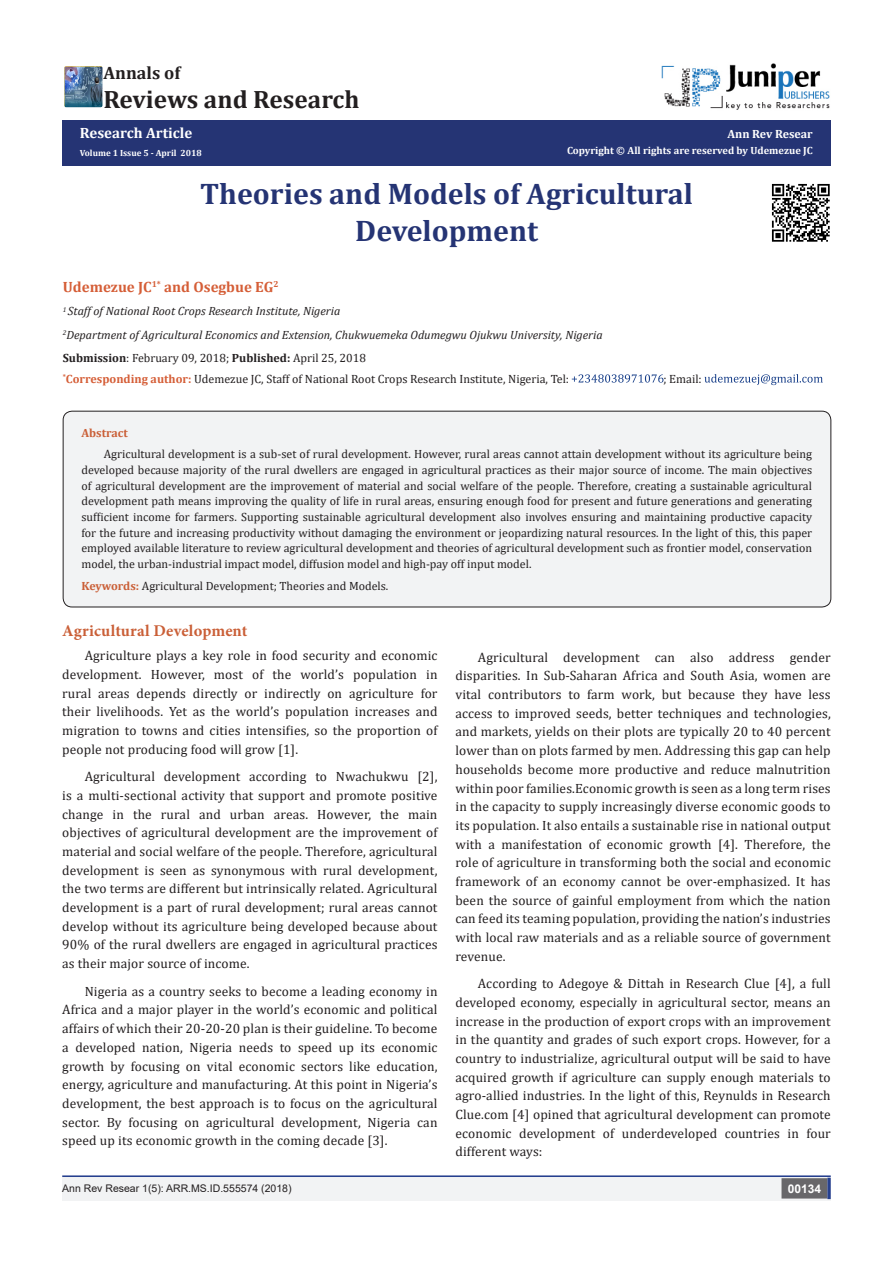
<style>
.page{position:relative;width:893px;height:1263px;background:#fff}
.page>*{position:absolute;margin:0;border:0;box-sizing:border-box;transform-origin:0 0}
.t1{font:700 29.85px "Cambria";color:#253474}
.t2{font:700 25.2px "Cambria";color:#231f20}
.t3{font:700 18px "Cambria";color:#231f20}
.t4{font:700 16.5px "Minion Pro";letter-spacing:.01em;color:#ca5f37}
.t5{font:700 15px "Cambria";color:#d55e37}
.t6{font:700 15px "Cambria";color:#fff}
.t7{font:13.5px/18.8px "Cambria";letter-spacing:.01em;color:#231f20;text-align:justify}
.t8{font:12px/15.8px "Cambria";color:#231f20;text-align:justify}
.t9{font:italic 12px "Cambria";color:#231f20}
.t10{font:700 12px "Cambria";color:#fff}
.t11{font:700 12px "Cambria";color:#ca5f37}
.t12{font:700 12px "Arial";color:#fff}
.t13{font:700 10.5px "Cambria";color:#fff}
.t14{font:10.5px "Arial";color:#231f20}
.t15{font:700 9px "Cambria";color:#fff}
.s1{font-weight:700}
.s2{font-weight:700;color:#d55e37}
.s3{font-weight:700;color:#ca5f37}
</style>
<div class="page">
<div style="left:62px;top:120px;width:768px;height:45px;background:#253474"></div>
<div style="left:472px;top:120px;width:359px;height:45px;background:#253474"></div>
<svg style="left:572px;top:374px;width:91px;height:9px"></svg>
<svg style="left:704px;top:374px;width:119px;height:11px"></svg>
<hr style="left:62px;top:1175px;width:769px;height:1px;background:#253f8e">
<div style="left:62px;top:1176px;width:441px;height:25px;background:#f2f3f4"></div>
<div style="left:503px;top:1176px;width:328px;height:25px;background:#f2f3f4"></div>
<div style="left:782px;top:1179px;width:45px;height:19px;background:#68676a"></div>
<div style="left:781px;top:1178px;width:46px;height:20px;border:2px solid #68676a"></div>
<svg style="left:827px;top:1178px;width:4px;height:21px"></svg>
<hr style="left:62px;top:1176px;width:769px;height:1px;background:#253f8e">
<div style="left:63px;top:411px;width:768px;height:196px;background:#f2f3f4;border-radius:9px"></div>
<div style="left:63px;top:411px;width:768px;height:196px;border:1px solid #231f20;border-radius:9px"></div>
<img style="left:662px;top:63px;width:168px;height:47px">
<img style="left:64px;top:66px;width:38px;height:41px">
<img style="left:771px;top:183px;width:59px;height:59px">
<p class="t3" style="left:103px;top:60px;width:79px">Annals of</p>
<p class="t2" style="left:103px;top:81px;width:258px">Reviews and Research</p>
<p class="t6" style="left:80px;top:122px;width:114px">Research Article</p>
<p class="t15" style="left:80px;top:147px;width:123px">Volume 1 Issue 5 - April 2018</p>
<p class="t10" style="left:727px;top:125px;width:87px">Ann Rev Resear</p>
<p class="t13" style="left:567px;top:143px;width:247px">Copyright © All rights are reserved by Udemezue JC</p>
<p class="t1" style="left:200px;top:172px;width:494px">Theories and Models of Agricultural</p>
<p class="t1" style="left:355px;top:210px;width:184px">Development</p>
<p class="t5" style="left:63px;top:276px;width:217px">Udemezue JC<sup>1*</sup> and Osegbue EG<sup>2</sup></p>
<p class="t9" style="left:63px;top:303px;width:279px"><sup>1</sup> Staff of National Root Crops Research Institute, Nigeria</p>
<p class="t9" style="left:63px;top:326px;width:541px"><sup>2</sup>Department of Agricultural Economics and Extension, Chukwuemeka Odumegwu Ojukwu University, Nigeria</p>
<p class="t8" style="left:63px;top:350px;width:305px"><span class="s1">Submission</span>: February 09, 2018; <span class="s1">Published:</span> April 25, 2018</p>
<p class="t8" style="left:63px;top:370px;width:508px"><sup>*</sup><span class="s2">Corresponding author:</span> Udemezue JC, Staff of National Root Crops Research Institute, Nigeria, Tel:</p>
<p class="t8" style="left:663px;top:370px;width:40px">; Email:</p>
<p class="t11" style="left:81px;top:424px;width:48px">Abstract</p>
<p class="t8" style="left:81px;top:446px;width:732px;text-indent:22px">Agricultural development is a sub-set of rural development. However, rural areas cannot attain development without its agriculture being developed because majority of the rural dwellers are engaged in agricultural practices as their major source of income. The main objectives of agricultural development are the improvement of material and social welfare of the people. Therefore, creating a sustainable agricultural development path means improving the quality of life in rural areas, ensuring enough food for present and future generations and generating sufficient income for farmers. Supporting sustainable agricultural development also involves ensuring and maintaining productive capacity for the future and increasing productivity without damaging the environment or jeopardizing natural resources. In the light of this, this paper employed available literature to review agricultural development and theories of agricultural development such as frontier model, conservation model, the urban-industrial impact model, diffusion model and high-pay off input model.</p>
<p class="t8" style="left:81px;top:578px;width:308px"><span class="s3">Keywords:</span> Agricultural Development; Theories and Models.</p>
<p class="t4" style="left:62px;top:619px;width:187px">Agricultural Development</p>
<p class="t7" style="left:62px;top:646px;width:377px;text-indent:22px">Agriculture plays a key role in food security and economic development. However, most of the world’s population in rural areas depends directly or indirectly on agriculture for their livelihoods. Yet as the world’s population increases and migration to towns and cities intensifies, so the proportion of people not producing food will grow [1].</p>
<p class="t7" style="left:62px;top:767px;width:377px;text-indent:22px">Agricultural development according to Nwachukwu [2], is a multi-sectional activity that support and promote positive change in the rural and urban areas. However, the main objectives of agricultural development are the improvement of material and social welfare of the people. Therefore, agricultural development is seen as synonymous with rural development, the two terms are different but intrinsically related. Agricultural development is a part of rural development; rural areas cannot develop without its agriculture being developed because about 90% of the rural dwellers are engaged in agricultural practices as their major source of income.</p>
<p class="t7" style="left:62px;top:982px;width:377px;text-indent:22px">Nigeria as a country seeks to become a leading economy in Africa and a major player in the world’s economic and political affairs of which their 20-20-20 plan is their guideline. To become a developed nation, Nigeria needs to speed up its economic growth by focusing on vital economic sectors like education, energy, agriculture and manufacturing. At this point in Nigeria’s development, the best approach is to focus on the agricultural sector. By focusing on agricultural development, Nigeria can speed up its economic growth in the coming decade [3].</p>
<p class="t7" style="left:455px;top:648px;width:377px;text-indent:22px">Agricultural development can also address gender disparities. In Sub-Saharan Africa and South Asia, women are vital contributors to farm work, but because they have less access to improved seeds, better techniques and technologies, and markets, yields on their plots are typically 20 to 40 percent lower than on plots farmed by men. Addressing this gap can help households become more productive and reduce malnutrition within poor families.Economic growth is seen as a long term rises in the capacity to supply increasingly diverse economic goods to its population. It also entails a sustainable rise in national output with a manifestation of economic growth [4]. Therefore, the role of agriculture in transforming both the social and economic framework of an economy cannot be over-emphasized. It has been the source of gainful employment from which the nation can feed its teaming population, providing the nation’s industries with local raw materials and as a reliable source of government revenue.</p>
<p class="t7" style="left:455px;top:974px;width:377px;text-indent:22px">According to Adegoye &amp; Dittah in Research Clue [4], a full developed economy, especially in agricultural sector, means an increase in the production of export crops with an improvement in the quantity and grades of such export crops. However, for a country to industrialize, agricultural output will be said to have acquired growth if agriculture can supply enough materials to agro-allied industries. In the light of this, Reynulds in Research Clue.com [4] opined that agricultural development can promote economic development of underdeveloped countries in four different ways:</p>
<p class="t14" style="left:62px;top:1181px;width:231px">Ann Rev Resear 1(5): ARR.MS.ID.555574 (2018)</p>
<p class="t12" style="left:788px;top:1180px;width:35px">00134</p>
</div>
